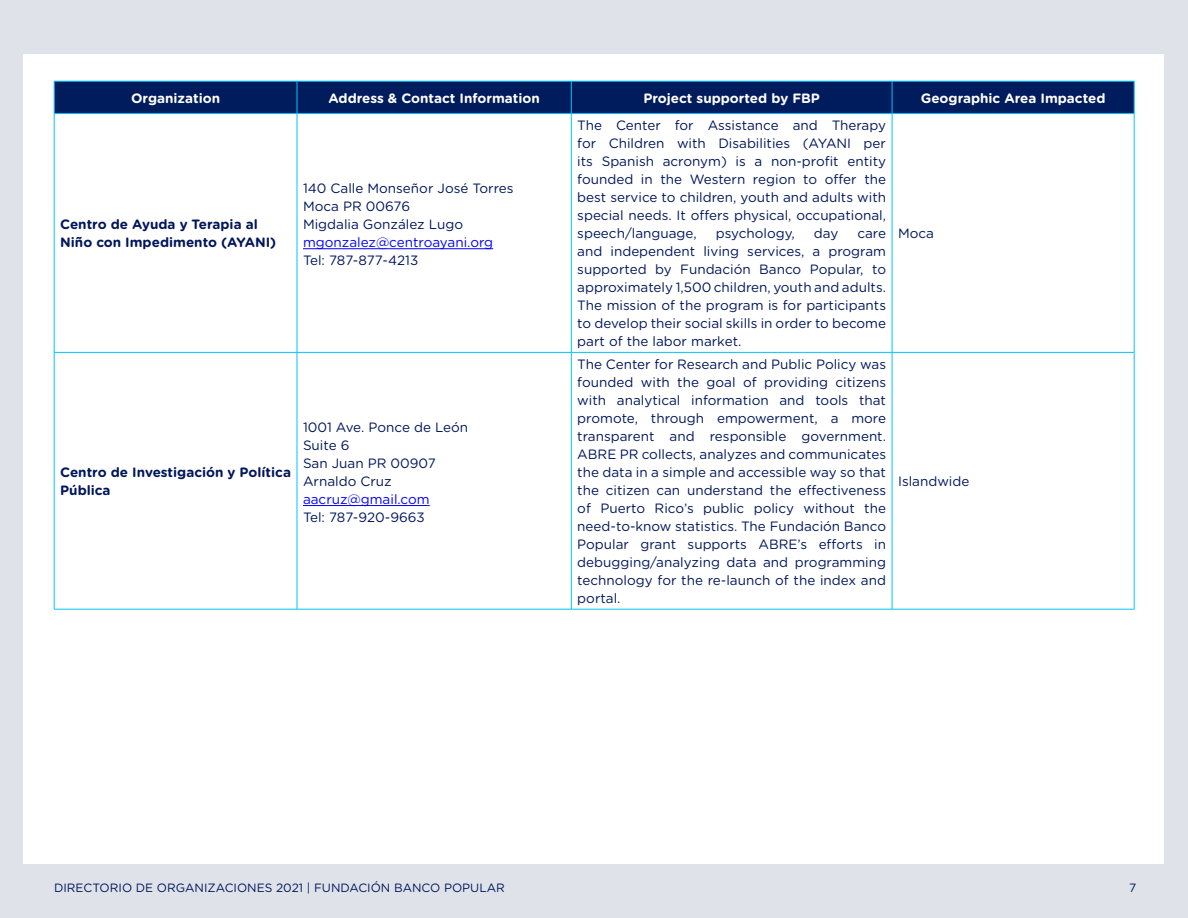
<style>
.page{position:relative;width:1188px;height:918px;background:#dfe2e9}
.page>*{position:absolute;margin:0;border:0;box-sizing:border-box;transform-origin:0 0}
.t1{font:13.5px/18px "Gotham Rounded";color:#00165b;text-align:justify}
.t2{font:700 13.5px/18px "Gotham Rounded";color:#00165b}
.t3{font:700 13.5px "Gotham Rounded";color:#fff}
.t4{font:13.5px "Gotham Rounded";color:#00f}
.t5{font:12px "Gotham Rounded";color:#00165b}
</style>
<div class="page">
<div style="left:24px;top:54px;width:1140px;height:810px;background:#fff"></div>
<div style="left:55px;top:82px;width:1079px;height:31px;background:#001c5d"></div>
<hr style="left:54px;top:81px;width:243px;height:1px;background:#00c4ff">
<hr style="left:54px;top:81px;width:1px;height:32px;background:#00c4ff">
<hr style="left:297px;top:81px;width:274px;height:1px;background:#00c4ff">
<hr style="left:297px;top:81px;width:1px;height:32px;background:#00c4ff">
<hr style="left:571px;top:81px;width:321px;height:1px;background:#00c4ff">
<hr style="left:571px;top:81px;width:1px;height:32px;background:#00c4ff">
<hr style="left:892px;top:81px;width:242px;height:1px;background:#00c4ff">
<hr style="left:892px;top:81px;width:1px;height:32px;background:#00c4ff">
<hr style="left:1134px;top:81px;width:1px;height:32px;background:#00c4ff">
<hr style="left:54px;top:113px;width:243px;height:1px;background:#00c4ff">
<hr style="left:297px;top:113px;width:274px;height:1px;background:#00c4ff">
<hr style="left:571px;top:113px;width:321px;height:1px;background:#00c4ff">
<hr style="left:892px;top:113px;width:242px;height:1px;background:#00c4ff">
<hr style="left:54px;top:609px;width:243px;height:1px;background:#00c4ff">
<hr style="left:297px;top:609px;width:274px;height:1px;background:#00c4ff">
<hr style="left:571px;top:609px;width:321px;height:1px;background:#00c4ff">
<hr style="left:892px;top:609px;width:242px;height:1px;background:#00c4ff">
<hr style="left:54px;top:114px;width:1px;height:238px;background:#00c4ff">
<hr style="left:297px;top:114px;width:1px;height:238px;background:#00c4ff">
<hr style="left:571px;top:114px;width:1px;height:238px;background:#00c4ff">
<hr style="left:892px;top:114px;width:1px;height:238px;background:#00c4ff">
<hr style="left:1134px;top:114px;width:1px;height:238px;background:#00c4ff">
<hr style="left:54px;top:352px;width:243px;height:1px;background:#00c4ff">
<hr style="left:54px;top:353px;width:1px;height:256px;background:#00c4ff">
<hr style="left:297px;top:352px;width:274px;height:1px;background:#00c4ff">
<hr style="left:297px;top:353px;width:1px;height:256px;background:#00c4ff">
<hr style="left:571px;top:352px;width:321px;height:1px;background:#00c4ff">
<hr style="left:571px;top:353px;width:1px;height:256px;background:#00c4ff">
<hr style="left:892px;top:352px;width:242px;height:1px;background:#00c4ff">
<hr style="left:892px;top:353px;width:1px;height:256px;background:#00c4ff">
<hr style="left:1134px;top:353px;width:1px;height:256px;background:#00c4ff">
<hr style="left:303px;top:248px;width:190px;height:1px;background:#00f">
<hr style="left:303px;top:505px;width:127px;height:1px;background:#00f">
<p class="t3" style="left:131px;top:88px;width:91px">Organization</p>
<p class="t3" style="left:328px;top:88px;width:213px">Address &amp; Contact Information</p>
<p class="t3" style="left:643px;top:88px;width:178px">Project supported by FBP</p>
<p class="t3" style="left:921px;top:88px;width:186px">Geographic Area Impacted</p>
<p class="t2" style="left:60px;top:215px;width:218px">Centro de Ayuda y Terapia al<br>Niño con Impedimento (AYANI)</p>
<p class="t1" style="left:303px;top:179px;width:212px">140 Calle Monseñor José Torres</p>
<p class="t1" style="left:303px;top:197px;width:109px">Moca PR 00676</p>
<p class="t1" style="left:303px;top:215px;width:162px">Migdalia González Lugo</p>
<p class="t4" style="left:303px;top:233px;width:192px">mgonzalez@centroayani.org</p>
<p class="t1" style="left:303px;top:251px;width:117px">Tel: 787-877-4213</p>
<p class="t2" style="left:60px;top:463px;width:232px">Centro de Investigación y Política<br>Pública</p>
<p class="t1" style="left:303px;top:418px;width:167px;text-align:left">1001 Ave. Ponce de León<br>Suite 6<br>San Juan PR 00907</p>
<p class="t1" style="left:303px;top:472px;width:90px">Arnaldo Cruz</p>
<p class="t4" style="left:303px;top:490px;width:128px">aacruz@gmail.com</p>
<p class="t1" style="left:303px;top:508px;width:123px">Tel: 787-920-9663</p>
<p class="t1" style="left:577px;top:116px;width:310px">The Center for Assistance and Therapy for Children with Disabilities (AYANI per its Spanish acronym) is a non-profit entity founded in the Western region to offer the best service to children, youth and adults with special needs. It offers physical, occupational, speech/language,</p>
<p class="t1" style="left:716px;top:224px;width:81px">psychology,</p>
<p class="t1" style="left:814px;top:224px;width:26px">day</p>
<p class="t1" style="left:577px;top:224px;width:310px;text-indent:280px">care and independent living services, a program supported by Fundación Banco Popular, to approximately 1,500 children, youth and adults.<br>The mission of the program is for participants to develop their social skills in order to become part of the labor market.</p>
<p class="t1" style="left:898px;top:224px;width:37px">Moca</p>
<p class="t1" style="left:577px;top:355px;width:310px">The Center for Research and Public Policy was founded with the goal of providing citizens with analytical information and tools that promote, through empowerment, a more transparent and responsible government.<br>ABRE PR collects, analyzes and communicates the data in a simple and accessible way so that the citizen can understand the effectiveness of Puerto Rico’s public policy without the need-to-know statistics. The Fundación Banco Popular grant supports ABRE’s efforts in debugging/analyzing data and programming technology for the re-launch of the index and portal.</p>
<p class="t1" style="left:898px;top:472px;width:73px">Islandwide</p>
<p class="t5" style="left:54px;top:879px;width:452px">DIRECTORIO DE ORGANIZACIONES 2021 | FUNDACIÓN BANCO POPULAR</p>
<p class="t5" style="left:1129px;top:879px;width:9px">7</p>
</div>
